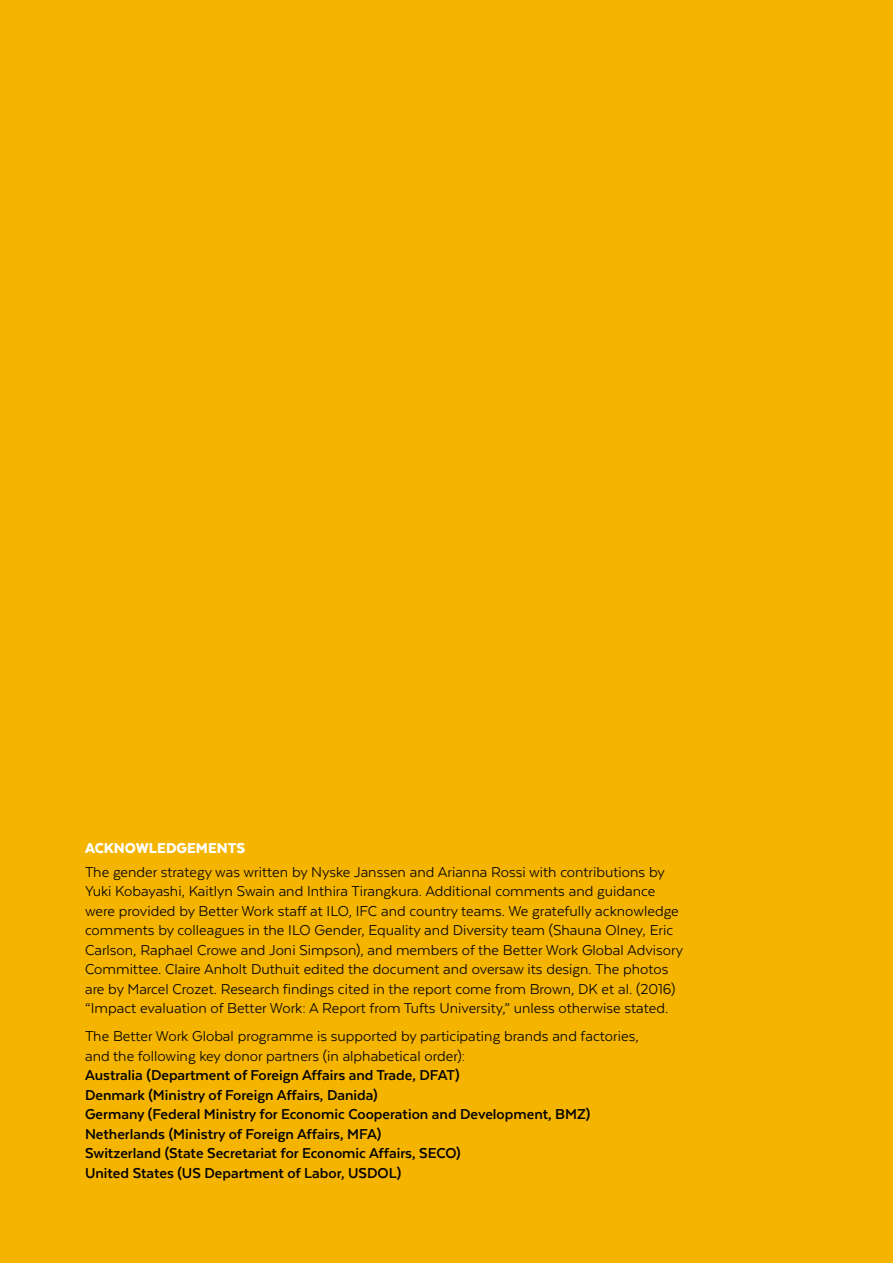
<style>
.page{position:relative;width:893px;height:1263px;background:#f4b400}
.page>*{position:absolute;margin:0;border:0;box-sizing:border-box;transform-origin:0 0}
.t1{font:16.5px/19.5px "Texta";color:#000}
.t2{font:700 16.5px/19.5px "Texta";color:#000}
.t3{font:900 16.5px "Texta";color:#fff}
</style>
<div class="page">
<p class="t3" style="left:85px;top:841px;width:162px">ACKNOWLEDGEMENTS</p>
<p class="t1" style="left:85px;top:862px;width:600px">The gender strategy was written by Nyske Janssen and Arianna Rossi with contributions by Yuki Kobayashi, Kaitlyn Swain and Inthira Tirangkura. Additional comments and guidance were provided by Better Work staff at ILO, IFC and country teams. We gratefully acknowledge comments by colleagues in the ILO Gender, Equality and Diversity team (Shauna Olney, Eric Carlson, Raphael Crowe and Joni Simpson), and members of the Better Work Global Advisory Committee. Claire Anholt Duthuit edited the document and oversaw its design. The photos are by Marcel Crozet. Research findings cited in the report come from Brown, DK et al. (2016) “Impact evaluation of Better Work: A Report from Tufts University,” unless otherwise stated.</p>
<p class="t1" style="left:85px;top:1027px;width:555px">The Better Work Global programme is supported by participating brands and factories, and the following key donor partners (in alphabetical order):</p>
<p class="t2" style="left:85px;top:1066px;width:507px">Australia (Department of Foreign Affairs and Trade, DFAT)<br>Denmark (Ministry of Foreign Affairs, Danida)<br>Germany (Federal Ministry for Economic Cooperation and Development, BMZ)<br>Netherlands (Ministry of Foreign Affairs, MFA)<br>Switzerland (State Secretariat for Economic Affairs, SECO)<br>United States (US Department of Labor, USDOL)</p>
</div>
